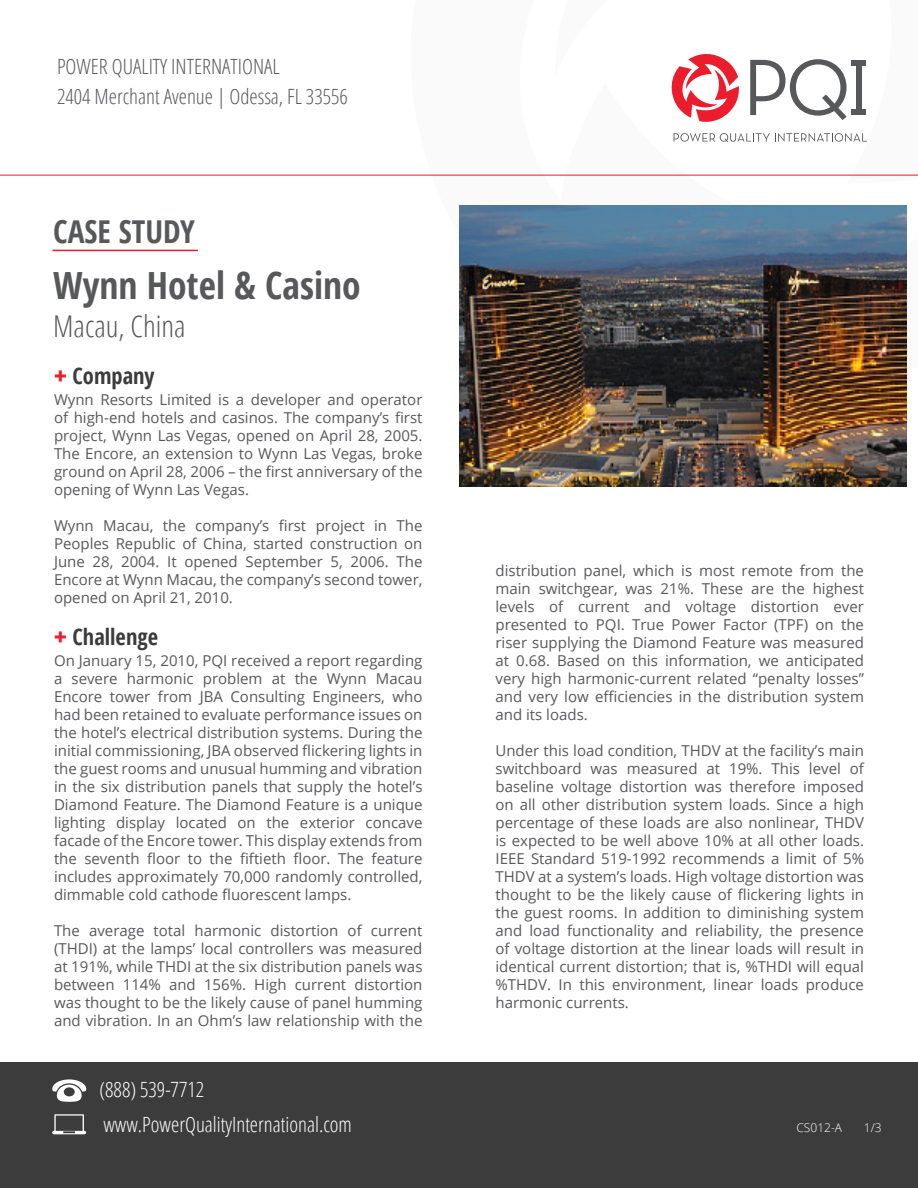
<style>
.page{position:relative;width:918px;height:1188px;background:#fff}
.page>*{position:absolute;margin:0;border:0;box-sizing:border-box;transform-origin:0 0}
.t1{font:700 condensed 37.5px "Open Sans";color:#57585a}
.t2{font:700 condensed 31.5px "Open Sans";color:#57585a}
.t3{font:300 condensed 30px "Open Sans";color:#57585a}
.t4{font:700 condensed 22.5px "Open Sans";color:#3c3c3d}
.t5{font:300 condensed 21px "Open Sans";color:#57585a}
.t6{font:300 condensed 21px "Open Sans";color:#fff}
.t7{font:15px/18px "Open Sans";color:#57585a;text-align:justify}
.t8{font:300 12px "Open Sans";color:#fff}
.s1{font-weight:800;font-stretch:normal;color:#eb1c2b}
</style>
<div class="page">
<div style="left:0;top:1062px;width:918px;height:126px;background:#3c3c3d"></div>
<svg style="left:671px;top:54px;width:181px;height:68px"></svg>
<div style="left:856px;top:62px;width:6px;height:51px;background:#57585a"></div>
<div style="left:852px;top:60px;width:14px;height:6px;background:#57585a"></div>
<div style="left:852px;top:109px;width:14px;height:6px;background:#57585a"></div>
<svg style="left:674px;top:133px;width:193px;height:9px"></svg>
<hr style="left:53px;top:250px;width:145px;height:1px;background:#eb1c2b">
<hr style="left:0;top:175px;width:918px;height:1px;background:#eb1c2b">
<svg style="left:52px;top:1079px;width:34px;height:23px"></svg>
<svg style="left:52px;top:1114px;width:34px;height:20px"></svg>
<img style="left:459px;top:205px;width:447px;height:282px">
<p class="t5" style="left:57px;top:52px;width:224px">POWER QUALITY INTERNATIONAL</p>
<p class="t5" style="left:57px;top:82px;width:292px">2404 Merchant Avenue | Odessa, FL 33556</p>
<p class="t2" style="left:53px;top:209px;width:143px">CASE STUDY</p>
<p class="t1" style="left:53px;top:259px;width:309px">Wynn Hotel &amp; Casino</p>
<p class="t3" style="left:53px;top:306px;width:134px">Macau, China</p>
<p class="t4" style="left:54px;top:360px;width:102px"><span class="s1">+</span> Company</p>
<p class="t7" style="left:54px;top:390px;width:370px">Wynn Resorts Limited is a developer and operator of high-end hotels and casinos. The company’s first project, Wynn Las Vegas, opened on April 28, 2005.<br>The Encore, an extension to Wynn Las Vegas, broke ground on April 28, 2006 – the first anniversary of the opening of Wynn Las Vegas.</p>
<p class="t7" style="left:54px;top:516px;width:370px">Wynn Macau, the company’s first project in The Peoples Republic of China, started construction on June 28, 2004. It opened September 5, 2006. The Encore at Wynn Macau, the company’s second tower, opened on April 21, 2010.</p>
<p class="t4" style="left:54px;top:621px;width:106px"><span class="s1">+</span> Challenge</p>
<p class="t7" style="left:54px;top:651px;width:370px">On January 15, 2010, PQI received a report regarding a severe harmonic problem at the Wynn Macau Encore tower from JBA Consulting Engineers, who had been retained to evaluate performance issues on the hotel’s electrical distribution systems. During the initial commissioning, JBA observed flickering lights in the guest rooms and unusual humming and vibration in the six distribution panels that supply the hotel’s Diamond Feature. The Diamond Feature is a unique lighting display located on the exterior concave facade of the Encore tower. This display extends from the seventh floor to the fiftieth floor. The feature includes approximately 70,000 randomly controlled, dimmable cold cathode fluorescent lamps.</p>
<p class="t7" style="left:54px;top:921px;width:370px">The average total harmonic distortion of current (THDI) at the lamps’ local controllers was measured at 191%, while THDI at the six distribution panels was between 114% and 156%. High current distortion was thought to be the likely cause of panel humming and vibration. In an Ohm’s law relationship with the</p>
<p class="t6" style="left:99px;top:1075px;width:106px">(888) 539-7712</p>
<p class="t6" style="left:103px;top:1111px;width:250px">www.PowerQualityInternational.com</p>
<p class="t7" style="left:496px;top:561px;width:370px">distribution panel, which is most remote from the main switchgear, was 21%. These are the highest levels of current and voltage distortion ever presented to PQI. True Power Factor (TPF) on the riser supplying the Diamond Feature was measured at 0.68. Based on this information, we anticipated very high harmonic-current related “penalty losses” and very low efficiencies in the distribution system and its loads.</p>
<p class="t7" style="left:496px;top:741px;width:370px">Under this load condition, THDV at the facility’s main switchboard was measured at 19%. This level of baseline voltage distortion was therefore imposed on all other distribution system loads. Since a high percentage of these loads are also nonlinear, THDV is expected to be well above 10% at all other loads.<br>IEEE Standard 519-1992 recommends a limit of 5% THDV at a system’s loads. High voltage distortion was thought to be the likely cause of flickering lights in the guest rooms. In addition to diminishing system and load functionality and reliability, the presence of voltage distortion at the linear loads will result in identical current distortion; that is, %THDI will equal %THDV. In this environment, linear loads produce harmonic currents.</p>
<p class="t8" style="left:796px;top:1119px;width:47px">CS012-A</p>
<p class="t8" style="left:864px;top:1119px;width:19px">1/3</p>
</div>
